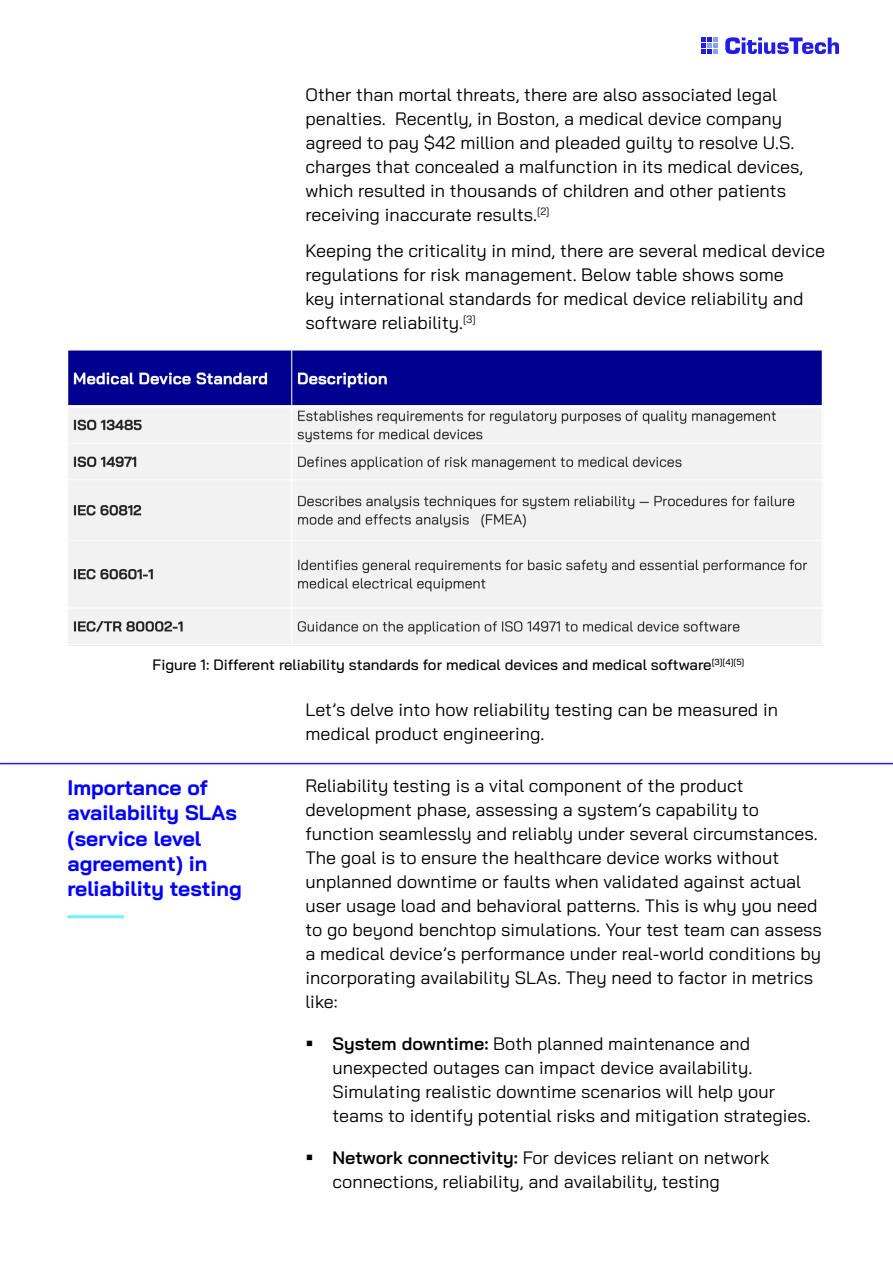
<style>
.page{position:relative;width:893px;height:1263px;background:#fff}
.page>*{position:absolute;margin:0;border:0;box-sizing:border-box;transform-origin:0 0}
.Section_Heading{font:700 21px/25.2px "Bai Jamjuree";color:#00f}
.t1{font:18px/24px "Bai Jamjuree";color:#000}
.t2{font:500 15px "Bai Jamjuree";color:#000}
.s1{font-weight:600}
</style>
<div class="page">
<svg style="left:725px;top:37px;width:114px;height:17px"></svg>
<svg style="left:701px;top:37px;width:17px;height:17px"></svg>
<img style="left:68px;top:350px;width:755px;height:296px">
<hr style="left:68px;top:915px;width:56px;height:3px;background:#70f2ff">
<hr style="left:0;top:763px;width:893px;height:1px;background:#211ce8">
<p class="t1" style="left:305px;top:82px;width:499px">Other than mortal threats, there are also associated legal penalties. Recently, in Boston, a medical device company agreed to pay $42 million and pleaded guilty to resolve U.S. charges that concealed a malfunction in its medical devices, which resulted in thousands of children and other patients receiving inaccurate results.<sup>[2]</sup></p>
<p class="t1" style="left:305px;top:238px;width:521px">Keeping the criticality in mind, there are several medical device regulations for risk management. Below table shows some<br>key international standards for medical device reliability and software reliability.<sup>[3]</sup></p>
<p class="t2" style="left:153px;top:656px;width:593px">Figure 1: Different reliability standards for medical devices and medical software<sup>[3][4][5]</sup></p>
<p class="t1" style="left:305px;top:697px;width:474px">Let’s delve into how reliability testing can be measured in medical product engineering.</p>
<p class="Section_Heading" style="left:68px;top:775px;width:176px">Importance of availability SLAs (service level agreement) in reliability testing</p>
<p class="t1" style="left:305px;top:774px;width:518px">Reliability testing is a vital component of the product development phase, assessing a system’s capability to function seamlessly and reliably under several circumstances.<br>The goal is to ensure the healthcare device works without unplanned downtime or faults when validated against actual user usage load and behavioral patterns. This is why you need to go beyond benchtop simulations. Your test team can assess a medical device’s performance under real-world conditions by incorporating availability SLAs. They need to factor in metrics like:</p>
<p class="t1" style="left:332px;top:1032px;width:480px"><span class="s1">System downtime:</span> Both planned maintenance and unexpected outages can impact device availability.<br>Simulating realistic downtime scenarios will help your teams to identify potential risks and mitigation strategies.</p>
<p class="t1" style="left:332px;top:1146px;width:438px"><span class="s1">Network connectivity:</span> For devices reliant on network connections, reliability, and availability, testing</p>
</div>
